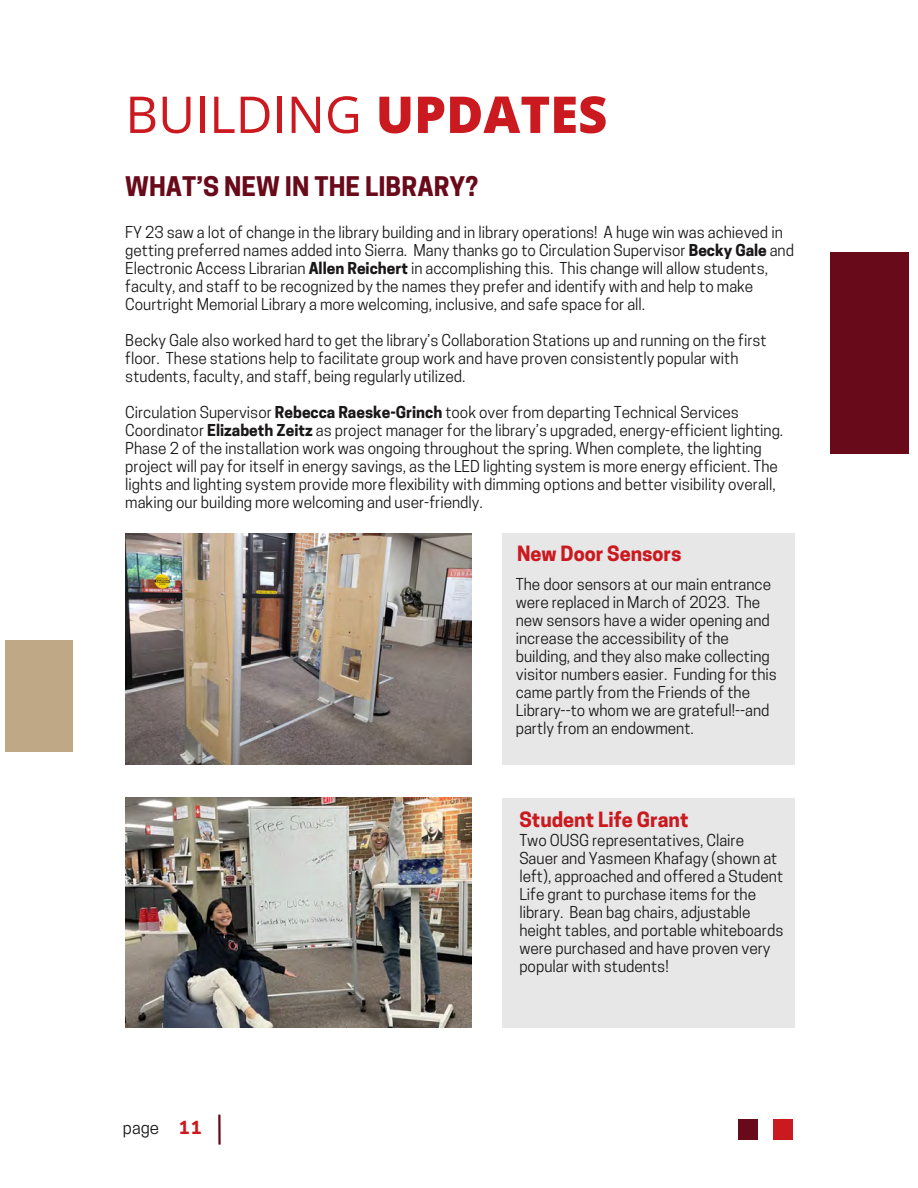
<style>
.page{position:relative;width:918px;height:1188px;background:#fff}
.page>*{position:absolute;margin:0;border:0;box-sizing:border-box;transform-origin:0 0}
.t1{font:50.85px "Open Sans";color:#cb1920}
.t2{font:700 25.35px "Cooper Hewitt";color:#690a1a}
.t3{font:700 19.8px "Cooper Hewitt";color:#cb1920}
.t4{font:16.95px "Cooper Hewitt";color:#191717}
.t5{font:700 16.95px "Cooper Hewitt";color:#cb1920}
.t6{font:15.45px/18px "Cooper Hewitt";color:#191717}
.s1{font-weight:800}
.s2{font-weight:700}
</style>
<div class="page">
<hr style="left:218px;top:1115px;width:3px;height:30px;background:#690a1a">
<div style="left:738px;top:1120px;width:20px;height:20px;background:#690a1a"></div>
<div style="left:773px;top:1120px;width:20px;height:20px;background:#cb1920"></div>
<div style="left:503px;top:533px;width:292px;height:232px;background:#e7e7e7"></div>
<div style="left:830px;top:253px;width:79px;height:201px;background:#690a1a"></div>
<div style="left:5px;top:641px;width:68px;height:111px;background:#bfa886"></div>
<div style="left:503px;top:798px;width:292px;height:229px;background:#e7e7e7"></div>
<img style="left:125px;top:533px;width:347px;height:232px">
<img style="left:125px;top:798px;width:347px;height:229px">
<p class="t1" style="left:125px;top:79px;width:484px">BUILDING <span class="s1">UPDATES</span></p>
<p class="t2" style="left:125px;top:177px;width:354px">WHAT’S NEW IN THE LIBRARY?</p>
<h4 class="t6" style="left:125px;top:225px;width:670px">FY 23 saw a lot of change in the library building and in library operations! A huge win was achieved in getting preferred names added into Sierra. Many thanks go to Circulation Supervisor <span class="s2">Becky Gale</span> and Electronic Access Librarian <span class="s2">Allen Reichert</span> in accomplishing this. This change will allow students, faculty, and staff to be recognized by the names they prefer and identify with and help to make Courtright Memorial Library a more welcoming, inclusive, and safe space for all.</h4>
<p class="t6" style="left:125px;top:333px;width:643px">Becky Gale also worked hard to get the library’s Collaboration Stations up and running on the first floor. These stations help to facilitate group work and have proven consistently popular with students, faculty, and staff, being regularly utilized.</p>
<p class="t6" style="left:125px;top:405px;width:659px">Circulation Supervisor <span class="s2">Rebecca Raeske-Grinch</span> took over from departing Technical Services Coordinator <span class="s2">Elizabeth Zeitz</span> as project manager for the library’s upgraded, energy-efficient lighting.<br>Phase 2 of the installation work was ongoing throughout the spring. When complete, the lighting project will pay for itself in energy savings, as the LED lighting system is more energy efficient. The lights and lighting system provide more flexibility with dimming options and better visibility overall, making our building more welcoming and user-friendly.</p>
<p class="t3" style="left:517px;top:546px;width:166px">New Door Sensors</p>
<h4 class="t6" style="left:516px;top:577px;width:263px">The door sensors at our main entrance were replaced in March of 2023. The new sensors have a wider opening and increase the accessibility of the building, and they also make collecting visitor numbers easier. Funding for this came partly from the Friends of the Library--to whom we are grateful!--and partly from an endowment.</h4>
<h3 class="t4" style="left:123px;top:1121px;width:38px">page</h3>
<p class="t5" style="left:180px;top:1121px;width:24px">11</p>
<p class="t3" style="left:519px;top:813px;width:171px">Student Life Grant</p>
<p class="t6" style="left:519px;top:833px;width:266px">Two OUSG representatives, Claire Sauer and Yasmeen Khafagy (shown at left), approached and offered a Student Life grant to purchase items for the library. Bean bag chairs, adjustable height tables, and portable whiteboards were purchased and have proven very popular with students!</p>
</div>
